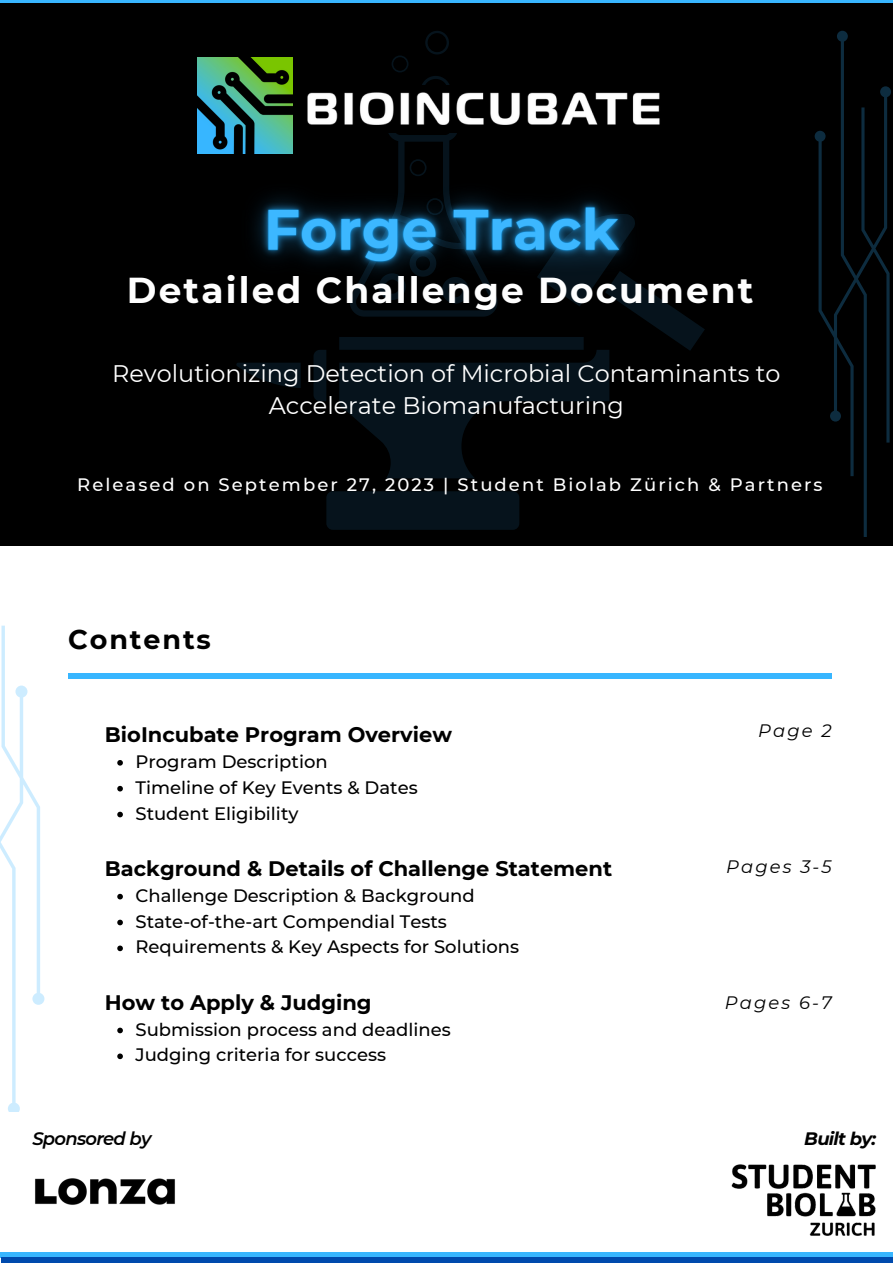
<style>
.page{position:relative;width:893px;height:1264px;background:#fff}
.page>*{position:absolute;margin:0;border:0;box-sizing:border-box;transform-origin:0 0}
.t1{font:700 36px "Montserrat";letter-spacing:.06em;color:#fefefe}
.t2{font:700 27px "Montserrat";letter-spacing:.07em;color:#000}
.t3{font:24px/32.5px "Montserrat";color:#fff;text-align:center}
.t4{font:700 21px "Montserrat";color:#000}
.t5{font:500 18px "Montserrat";color:#000}
.t6{font:500 18px "Montserrat";letter-spacing:.115em;color:#fff}
.t7{font:italic 18px "Montserrat";letter-spacing:.115em;color:#000}
.t8{font:italic 600 18px "Montserrat";letter-spacing:-.04em;color:#000}
.t9{font:italic 700 18px "Montserrat";letter-spacing:-.04em;color:#000}
</style>
<div class="page">
<div style="left:0;top:0;width:892px;height:545px;background:#000"></div>
<svg style="left:236px;top:363px;width:64px;height:25px"></svg>
<svg style="left:313px;top:350px;width:13px;height:51px"></svg>
<div style="left:326px;top:491px;width:193px;height:39px;background:#06131c"></div>
<svg style="left:422px;top:76px;width:28px;height:9px"></svg>
<svg style="left:391px;top:55px;width:17px;height:17px"></svg>
<svg style="left:425px;top:31px;width:24px;height:23px"></svg>
<svg style="left:339px;top:133px;width:366px;height:345px"></svg>
<div style="left:0;top:1252px;width:892px;height:5px;background:#38b6ff"></div>
<div style="left:1px;top:1257px;width:891px;height:5px;background:#004aad"></div>
<svg style="left:814px;top:31px;width:77px;height:506px"></svg>
<div style="left:68px;top:672px;width:763px;height:6px;background:#38b6ff"></div>
<hr style="left:0;top:0;width:892px;height:3px;background:#38b6ff">
<img style="left:197px;top:57px;width:95px;height:97px">
<img style="left:307px;top:92px;width:353px;height:33px">
<svg style="left:0;top:625px;width:44px;height:486px"></svg>
<img style="left:35px;top:1178px;width:140px;height:27px">
<img style="left:731px;top:1164px;width:145px;height:72px">
<svg style="left:117px;top:760px;width:6px;height:5px"></svg>
<svg style="left:117px;top:785px;width:6px;height:6px"></svg>
<svg style="left:117px;top:811px;width:6px;height:6px"></svg>
<svg style="left:117px;top:893px;width:6px;height:6px"></svg>
<svg style="left:117px;top:919px;width:6px;height:6px"></svg>
<svg style="left:117px;top:945px;width:6px;height:6px"></svg>
<svg style="left:117px;top:1027px;width:6px;height:6px"></svg>
<svg style="left:117px;top:1053px;width:6px;height:6px"></svg>
<img style="left:216px;top:147px;width:452px;height:164px">
<p class="t1" style="left:127px;top:268px;width:628px">Detailed Challenge Document</p>
<p class="t3" style="left:112px;top:357px;width:670px">Revolutionizing Detection of Microbial Contaminants to<br>Accelerate Biomanufacturing</p>
<p class="t6" style="left:77px;top:473px;width:746px">Released on September 27, 2023 | Student Biolab Zürich &amp; Partners</p>
<p class="t2" style="left:68px;top:622px;width:144px">Contents</p>
<p class="t4" style="left:105px;top:721px;width:348px">BioIncubate Program Overview</p>
<p class="t5" style="left:135px;top:750px;width:194px">Program Description</p>
<p class="t5" style="left:135px;top:776px;width:284px">Timeline of Key Events &amp; Dates</p>
<p class="t5" style="left:135px;top:802px;width:164px">Student Eligibility</p>
<p class="t4" style="left:105px;top:855px;width:508px">Background &amp; Details of Challenge Statement</p>
<p class="t5" style="left:135px;top:884px;width:341px">Challenge Description &amp; Background</p>
<p class="t5" style="left:135px;top:910px;width:313px">State-of-the-art Compendial Tests</p>
<p class="t5" style="left:135px;top:936px;width:385px">Requirements &amp; Key Aspects for Solutions</p>
<p class="t4" style="left:105px;top:989px;width:268px">How to Apply &amp; Judging</p>
<p class="t5" style="left:135px;top:1018px;width:317px">Submission process and deadlines</p>
<p class="t5" style="left:135px;top:1043px;width:252px">Judging criteria for success</p>
<p class="t7" style="left:758px;top:719px;width:75px">Page 2</p>
<p class="t7" style="left:726px;top:855px;width:107px">Pages 3-5</p>
<p class="t7" style="left:724px;top:991px;width:108px">Pages 6-7</p>
<p class="t8" style="left:32px;top:1127px;width:121px">Sponsored by</p>
<p class="t9" style="left:804px;top:1127px;width:73px">Built by:</p>
</div>
